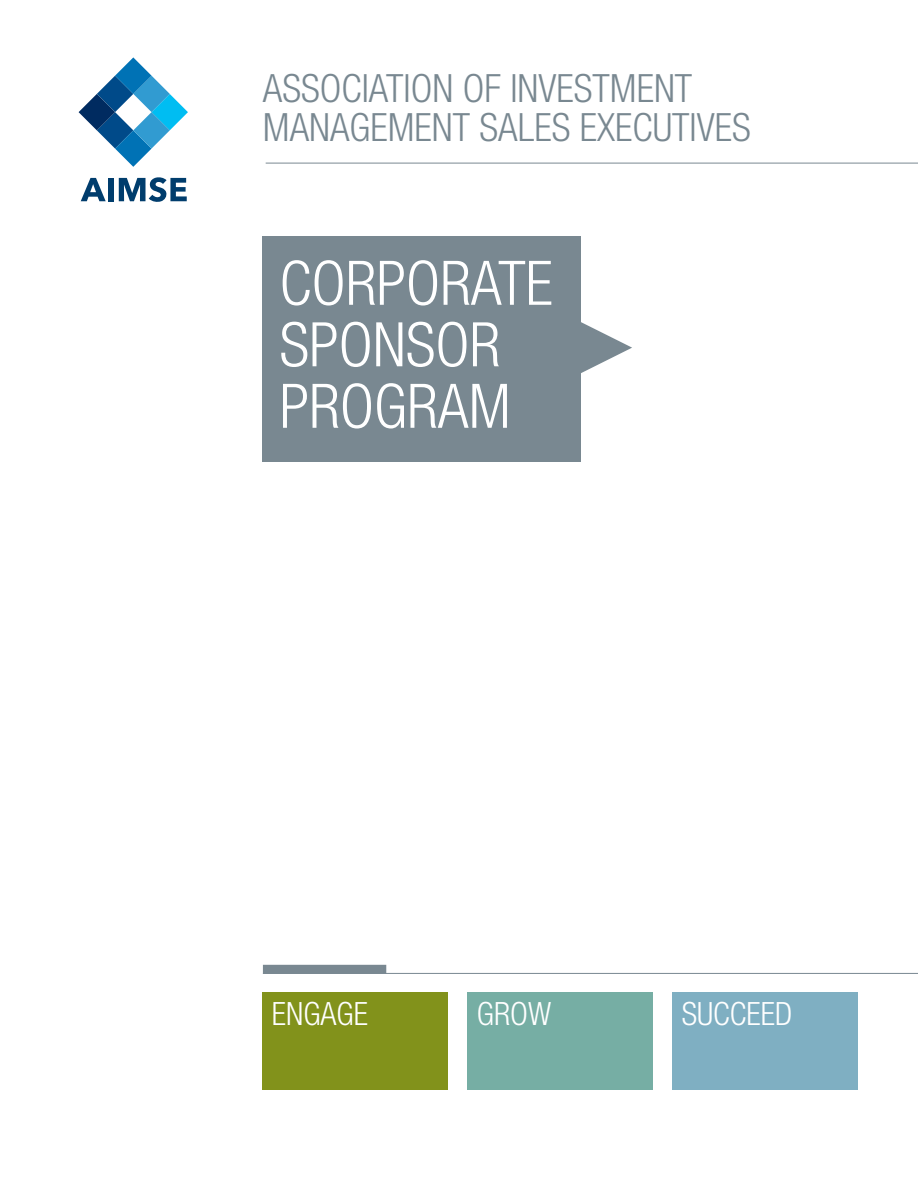
<style>
.page{position:relative;width:918px;height:1188px;background:#fff}
.page>*{position:absolute;margin:0;border:0;box-sizing:border-box;transform-origin:0 0}
.t1{font:700 74.85px "Arial";color:#798891}
.t2{font:300 condensed 61.5px/61.5px "Helvetica Neue LT Std";color:#fff}
.t3{font:300 condensed 39px/39px "Helvetica Neue LT Std";color:#798891}
.t4{font:300 condensed 32.1px "Helvetica Neue LT Std";color:#fff}
</style>
<div class="page">
<div style="left:263px;top:992px;width:185px;height:98px;background:#82921b"></div>
<div style="left:468px;top:992px;width:185px;height:98px;background:#76aea4"></div>
<div style="left:673px;top:992px;width:185px;height:98px;background:#7fafc2"></div>
<div style="left:263px;top:236px;width:318px;height:226px;background:#798891"></div>
<hr style="left:263px;top:973px;width:655px;height:1px;background:#798891">
<div style="left:263px;top:965px;width:123px;height:9px;background:#798891"></div>
<hr style="left:266px;top:163px;width:652px;height:1px;background:#798891">
<svg style="left:79px;top:57px;width:109px;height:110px"></svg>
<svg style="left:81px;top:178px;width:25px;height:23px"></svg>
<div style="left:108px;top:178px;width:6px;height:23px;background:#003d6d"></div>
<svg style="left:119px;top:177px;width:68px;height:25px"></svg>
<p class="t3" style="left:263px;top:68px;width:489px">ASSOCIATION OF INVESTMENT<br>MANAGEMENT SALES EXECUTIVES</p>
<h2 class="t2" style="left:280px;top:252px;width:275px">CORPORATE<br>SPONSOR<br>PROGRAM</h2>
<h1 class="t1" style="left:569px;top:297px;width:76px">►</h1>
<p class="t4" style="left:272px;top:996px;width:98px">ENGAGE</p>
<p class="t4" style="left:477px;top:996px;width:76px">GROW</p>
<p class="t4" style="left:682px;top:996px;width:112px">SUCCEED</p>
</div>
